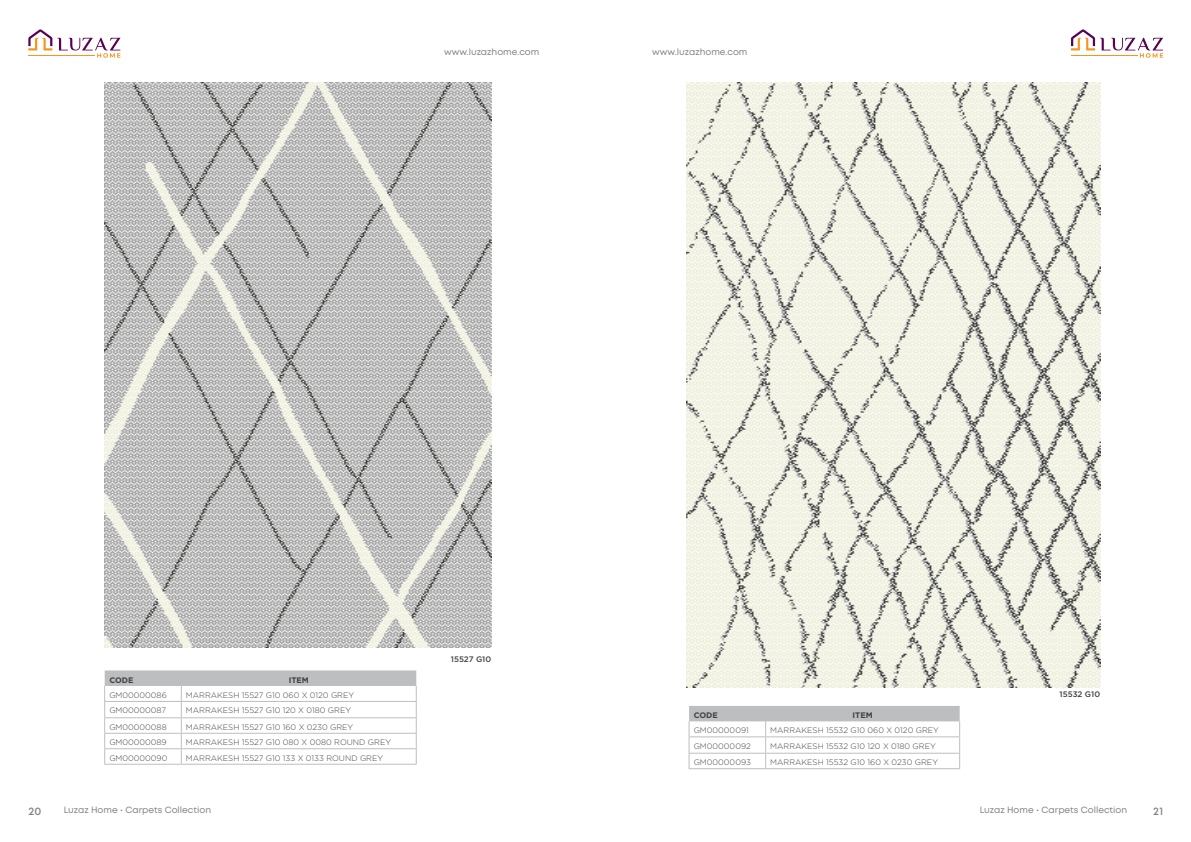
<style>
.page{position:relative;width:1191px;height:842px;background:#fff}
.page>*{position:absolute;margin:0;border:0;box-sizing:border-box;transform-origin:0 0}
.t1{font:600 11px "Mont";color:#808285}
.t2{font:9px "Mont";color:#808285}
.t3{font:300 8px "Gotham";color:#414042}
.t4{font:700 8px "Gotham";color:#414042}
.t5{font:500 8px "Gotham";color:#414042}
</style>
<div class="page">
<svg style="left:28px;top:29px;width:92px;height:29px"></svg>
<hr style="left:28px;top:55px;width:67px;height:1px;background:#f7941e">
<svg style="left:1071px;top:29px;width:92px;height:29px"></svg>
<hr style="left:1071px;top:55px;width:66px;height:1px;background:#f7941e">
<img style="left:104px;top:82px;width:387px;height:566px">
<svg style="left:104px;top:670px;width:313px;height:94px"></svg>
<hr style="left:104px;top:764px;width:77px;height:1px;background:#bcbec0">
<hr style="left:181px;top:764px;width:236px;height:1px;background:#bcbec0">
<img style="left:686px;top:82px;width:414px;height:605px">
<svg style="left:688px;top:706px;width:272px;height:62px"></svg>
<hr style="left:688px;top:768px;width:77px;height:1px;background:#bcbec0">
<hr style="left:765px;top:768px;width:195px;height:1px;background:#bcbec0">
<p class="t2" style="left:444px;top:46px;width:97px">www.luzazhome.com</p>
<p class="t2" style="left:652px;top:46px;width:97px">www.luzazhome.com</p>
<p class="t4" style="left:109px;top:675px;width:26px">CODE</p>
<p class="t4" style="left:289px;top:675px;width:22px">ITEM</p>
<p class="t3" style="left:109px;top:691px;width:59px">GM00000086</p>
<p class="t3" style="left:186px;top:691px;width:170px">MARRAKESH 15527 G10 060 X 0120 GREY</p>
<p class="t3" style="left:109px;top:706px;width:58px">GM00000087</p>
<p class="t3" style="left:186px;top:706px;width:167px">MARRAKESH 15527 G10 120 X 0180 GREY</p>
<p class="t3" style="left:109px;top:722px;width:59px">GM00000088</p>
<p class="t3" style="left:186px;top:722px;width:169px">MARRAKESH 15527 G10 160 X 0230 GREY</p>
<p class="t3" style="left:109px;top:738px;width:59px">GM00000089</p>
<p class="t3" style="left:186px;top:738px;width:207px">MARRAKESH 15527 G10 080 X 0080 ROUND GREY</p>
<p class="t3" style="left:109px;top:753px;width:60px">GM00000090</p>
<p class="t3" style="left:186px;top:753px;width:199px">MARRAKESH 15527 G10 133 X 0133 ROUND GREY</p>
<p class="t5" style="left:451px;top:653px;width:42px">15527 G10</p>
<p class="t4" style="left:693px;top:710px;width:26px">CODE</p>
<p class="t4" style="left:852px;top:710px;width:22px">ITEM</p>
<p class="t3" style="left:693px;top:726px;width:57px">GM00000091</p>
<p class="t3" style="left:770px;top:726px;width:170px">MARRAKESH 15532 G10 060 X 0120 GREY</p>
<p class="t3" style="left:693px;top:741px;width:59px">GM00000092</p>
<p class="t3" style="left:770px;top:741px;width:167px">MARRAKESH 15532 G10 120 X 0180 GREY</p>
<p class="t3" style="left:693px;top:758px;width:59px">GM00000093</p>
<p class="t3" style="left:770px;top:758px;width:169px">MARRAKESH 15532 G10 160 X 0230 GREY</p>
<p class="t5" style="left:1059px;top:688px;width:42px">15532 G10</p>
<h1 class="t1" style="left:28px;top:803px;width:15px">20</h1>
<p class="t2" style="left:64px;top:804px;width:149px">Luzaz Home • Carpets Collection</p>
<p class="t2" style="left:980px;top:804px;width:149px">Luzaz Home • Carpets Collection</p>
<h1 class="t1" style="left:1153px;top:803px;width:11px">21</h1>
</div>
